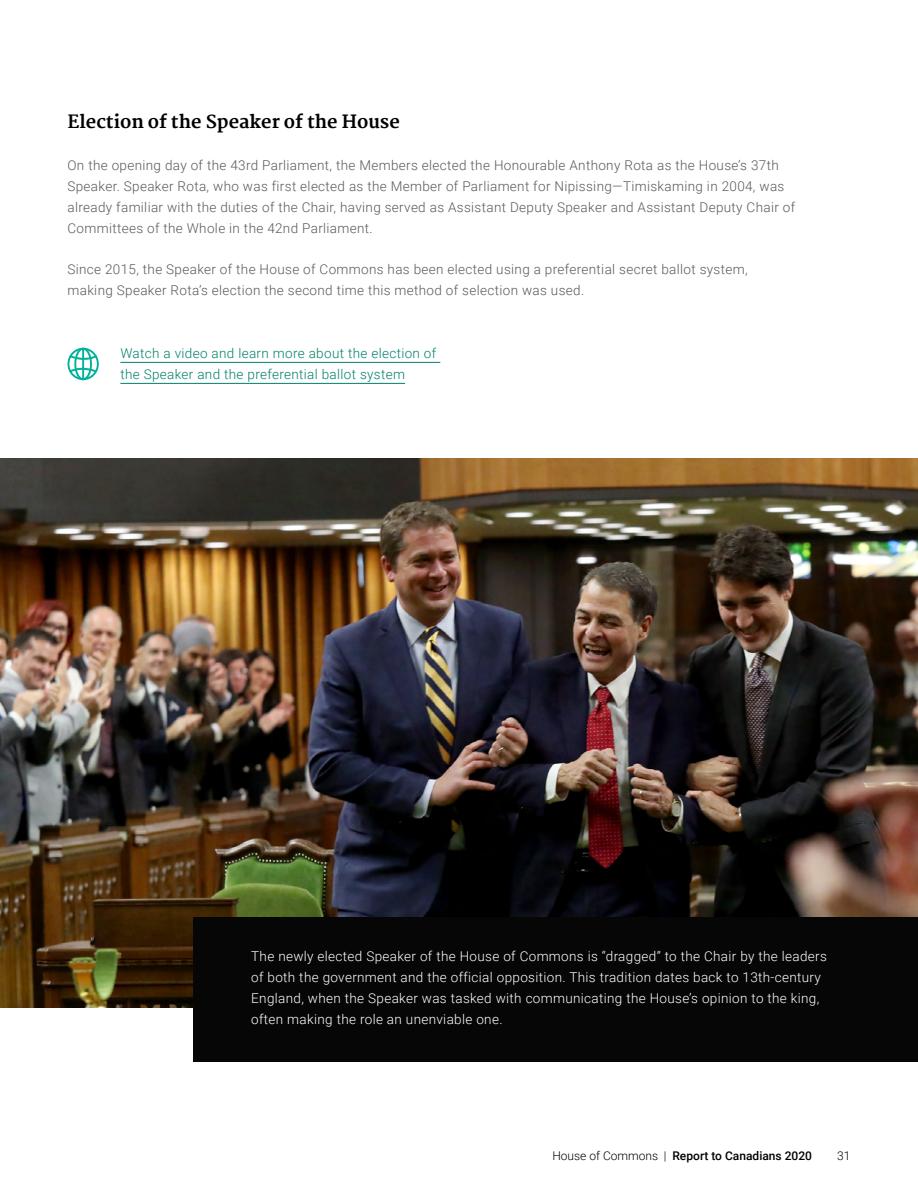
<style>
.page{position:relative;width:918px;height:1188px;background:#fff}
.page>*{position:absolute;margin:0;border:0;box-sizing:border-box;transform-origin:0 0}
.t1{font:800 18px "Martel";color:#000}
.Body{font:300 13.5px/21px "Roboto";letter-spacing:.025em;color:#58595b}
.Body-2{font:300 13.5px/21px "Roboto";letter-spacing:.025em;color:#fff}
.Learn_more{font:300 13.5px/21px "Roboto";letter-spacing:.025em;color:#00806c}
.t2{font:500 12px "Roboto";color:#000}
.t3{font:300 12px "Roboto";color:#000}
.s1{font-weight:300}
</style>
<div class="page">
<hr style="left:120px;top:362px;width:320px;height:1px;background:#00806c">
<hr style="left:120px;top:383px;width:285px;height:1px;background:#00806c">
<img style="left:0;top:458px;width:918px;height:550px">
<div style="left:194px;top:917px;width:724px;height:145px;background:#000"></div>
<svg style="left:67px;top:348px;width:32px;height:32px"></svg>
<h4 class="t1" style="left:68px;top:112px;width:334px">Election of the Speaker of the House</h4>
<p class="Body" style="left:68px;top:154px;width:729px">On the opening day of the 43rd Parliament, the Members elected the Honourable Anthony Rota as the House’s 37th Speaker. Speaker Rota, who was first elected as the Member of Parliament for Nipissing—Timiskaming in 2004, was already familiar with the duties of the Chair, having served as Assistant Deputy Speaker and Assistant Deputy Chair of Committees of the Whole in the 42nd Parliament.</p>
<p class="Body" style="left:68px;top:258px;width:682px">Since 2015, the Speaker of the House of Commons has been elected using a preferential secret ballot system, making Speaker Rota’s election the second time this method of selection was used.</p>
<p class="Learn_more" style="left:120px;top:342px;width:317px">Watch a video and learn more about the election of the Speaker and the preferential ballot system</p>
<p class="Body-2" style="left:251px;top:945px;width:577px">The newly elected Speaker of the House of Commons is “dragged” to the Chair by the leaders of both the government and the official opposition. This tradition dates back to 13th-century England, when the Speaker was tasked with communicating the House’s opinion to the king, often making the role an unenviable one.</p>
<p class="t2" style="left:552px;top:1147px;width:261px"><span class="s1">House of Commons |</span> Report to Canadians 2020</p>
<p class="t3" style="left:837px;top:1147px;width:15px">31</p>
</div>
